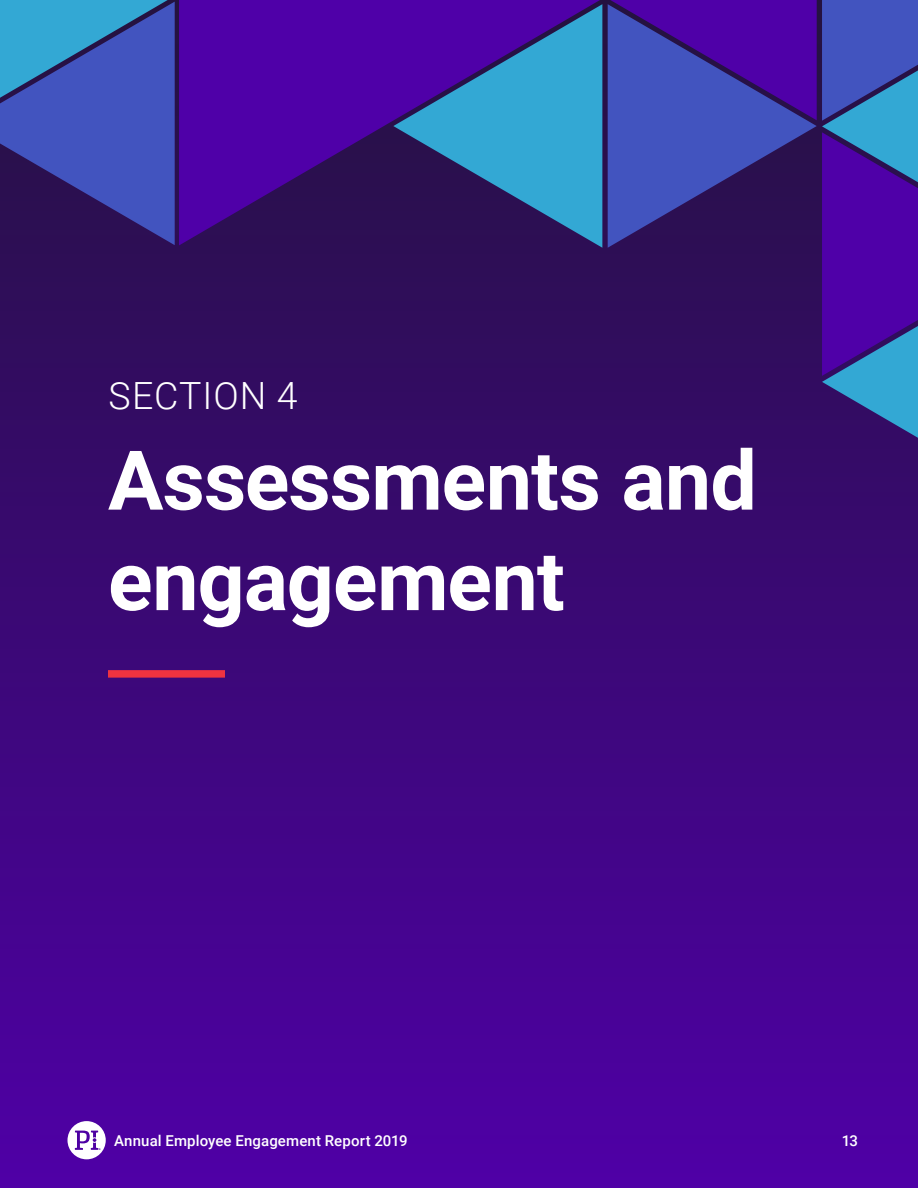
<style>
.page{position:relative;width:918px;height:1188px;background:#fff}
.page>*{position:absolute;margin:0;border:0;box-sizing:border-box;transform-origin:0 0}
.Section{font:700 82.5px/100.5px "Roboto";letter-spacing:-.01em;color:#fff}
.Section-2{font:300 37.5px "Roboto";letter-spacing:.025em;color:#fff}
.t1{font:500 15px "Roboto";letter-spacing:.01em;color:#fff}
</style>
<div class="page">
<div style="left:0;top:0;width:918px;height:1188px;background:linear-gradient(to bottom,#282153,#4e009e)"></div>
<svg style="left:67px;top:1121px;width:39px;height:38px"></svg>
<svg style="left:179px;top:0;width:421px;height:245px;background:#460392"></svg>
<svg style="left:610px;top:0;width:308px;height:438px;background:#3a278c"></svg>
<svg style="left:0;top:0;width:175px;height:245px;background:#3954a9"></svg>
<svg style="left:393px;top:4px;width:209px;height:244px;background:#3757a5"></svg>
<div style="left:108px;top:670px;width:117px;height:8px;background:#ef3340"></div>
<p class="Section-2" style="left:109px;top:370px;width:191px">SECTION 4</p>
<p class="Section" style="left:108px;top:427px;width:650px">Assessments and engagement</p>
<p class="t1" style="left:114px;top:1130px;width:295px">Annual Employee Engagement Report 2019</p>
<p class="t1" style="left:842px;top:1130px;width:18px">13</p>
</div>
